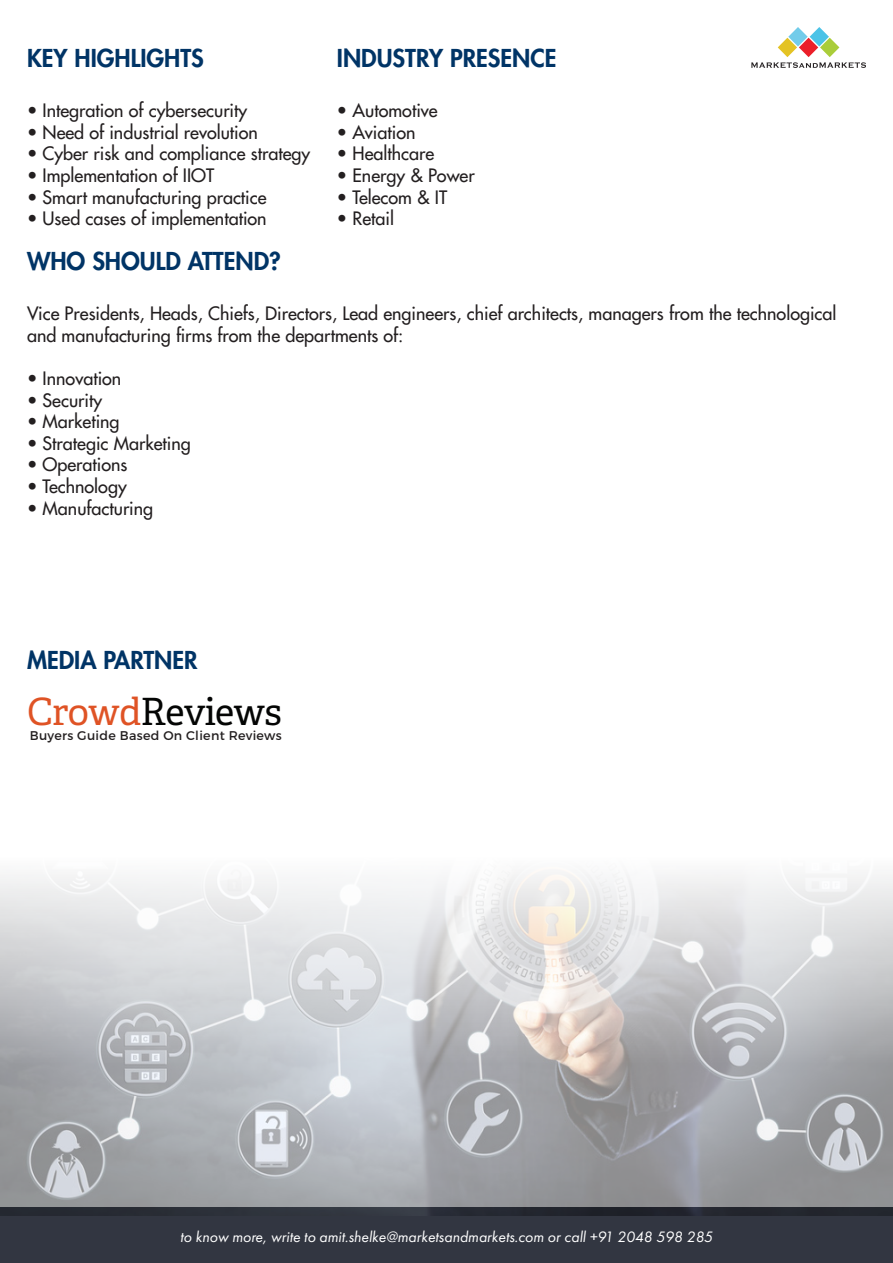
<style>
.page{position:relative;width:893px;height:1263px;background:#fff}
.page>*{position:absolute;margin:0;border:0;box-sizing:border-box;transform-origin:0 0}
.t1{font:37.5px "Adelle";letter-spacing:-.02em;color:#040504}
.t2{font:800 24px "Futura LT";color:#003466}
.t3{font:18px/21.6px "Futura LT";color:#231f20}
.t4{font:italic 15.6px "Futura PT";color:#fff}
.t5{font:12.6px "Montserrat";letter-spacing:.025em;color:#231f20}
.s1{color:#df5325}
</style>
<div class="page">
<div style="left:0;top:1207px;width:893px;height:56px;background:#323641"></div>
<svg style="left:751px;top:27px;width:115px;height:41px"></svg>
<img style="left:0;top:874px;width:893px;height:341px">
<p class="t2" style="left:27px;top:42px;width:178px">KEY HIGHLIGHTS</p>
<p class="t3" style="left:27px;top:100px;width:222px">• Integration of cybersecurity</p>
<p class="t3" style="left:27px;top:121px;width:232px">• Need of industrial revolution</p>
<p class="t3" style="left:27px;top:143px;width:285px">• Cyber risk and compliance strategy</p>
<p class="t3" style="left:27px;top:164px;width:189px">• Implementation of IIOT</p>
<p class="t3" style="left:27px;top:186px;width:241px">• Smart manufacturing practice</p>
<p class="t3" style="left:27px;top:208px;width:241px">• Used cases of implementation</p>
<p class="t2" style="left:337px;top:42px;width:221px">INDUSTRY PRESENCE</p>
<p class="t3" style="left:337px;top:100px;width:102px">• Automotive</p>
<p class="t3" style="left:337px;top:121px;width:80px">• Aviation</p>
<p class="t3" style="left:337px;top:143px;width:99px">• Healthcare</p>
<p class="t3" style="left:337px;top:164px;width:139px">• Energy &amp; Power</p>
<p class="t3" style="left:337px;top:186px;width:112px">• Telecom &amp; IT</p>
<p class="t3" style="left:337px;top:208px;width:59px">• Retail</p>
<p class="t2" style="left:27px;top:245px;width:255px">WHO SHOULD ATTEND?</p>
<p class="t3" style="left:27px;top:303px;width:811px">Vice Presidents, Heads, Chiefs, Directors, Lead engineers, chief architects, managers from the technological and manufacturing firms from the departments of:</p>
<p class="t3" style="left:27px;top:367px;width:96px">• Innovation</p>
<p class="t3" style="left:27px;top:389px;width:77px">• Security</p>
<p class="t3" style="left:27px;top:411px;width:94px">• Marketing</p>
<p class="t3" style="left:27px;top:432px;width:165px">• Strategic Marketing</p>
<p class="t3" style="left:27px;top:454px;width:102px">• Operations</p>
<p class="t3" style="left:27px;top:475px;width:101px">• Technology</p>
<p class="t3" style="left:27px;top:497px;width:128px">• Manufacturing</p>
<p class="t2" style="left:27px;top:644px;width:172px">MEDIA PARTNER</p>
<p class="t1" style="left:27px;top:689px;width:256px"><span class="s1">Crowd</span>Reviews</p>
<p class="t5" style="left:30px;top:728px;width:253px">Buyers Guide Based On Client Reviews</p>
<p class="t4" style="left:180px;top:1227px;width:534px">to know more, write to amit.shelke@marketsandmarkets.com or call +91 2048 598 285</p>
</div>
